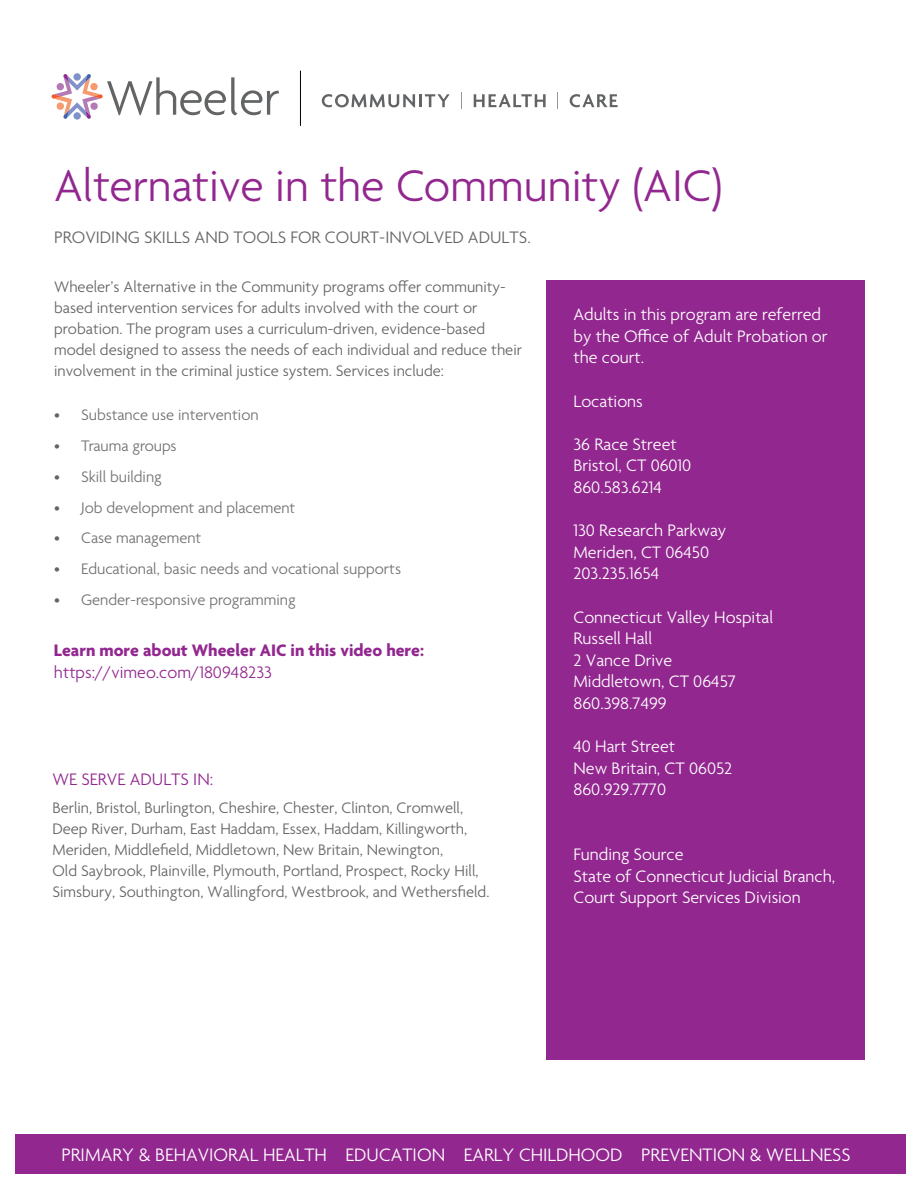
<style>
.page{position:relative;width:918px;height:1188px;background:#fff}
.page>*{position:absolute;margin:0;border:0;box-sizing:border-box;transform-origin:0 0}
.t1{font:300 48px "Agenda";color:#92278f}
.t2{font:300 19.5px "Agenda";color:#fff}
.t3{font:300 18px/21.6px "Agenda";color:#fff}
.t4{font:300 18px "Agenda";color:#636466}
.t5{font:300 18px "Agenda";color:#92278f}
.t6{font:700 18px "Agenda";color:#92278f}
.t7{font:300 16.5px/21px "Agenda";color:#636466}
.t8{font:300 16.5px "Agenda";color:#717073}
.s1{color:#636466}
</style>
<div class="page">
<div style="left:546px;top:280px;width:319px;height:780px;background:#92278f"></div>
<div style="left:15px;top:1134px;width:891px;height:40px;background:#92278f"></div>
<svg style="left:52px;top:74px;width:227px;height:46px"></svg>
<svg style="left:322px;top:94px;width:128px;height:13px"></svg>
<svg style="left:461px;top:93px;width:1px;height:16px"></svg>
<svg style="left:474px;top:94px;width:72px;height:13px"></svg>
<svg style="left:557px;top:93px;width:1px;height:16px"></svg>
<svg style="left:570px;top:94px;width:48px;height:13px"></svg>
<hr style="left:300px;top:71px;width:1px;height:55px;background:#000">
<h1 class="t1" style="left:54px;top:160px;width:670px">Alternative in the Community (AIC)</h1>
<p class="t4" style="left:54px;top:227px;width:478px">PROVIDING SKILLS AND TOOLS FOR COURT-INVOLVED ADULTS.</p>
<p class="t7" style="left:54px;top:277px;width:469px">Wheeler’s Alternative in the Community programs offer community&shy;based intervention services for adults involved with the court or probation. The program uses a curriculum-driven, evidence-based model designed to assess the needs of each individual and reduce their involvement in the criminal justice system. Services include:</p>
<p class="t8" style="left:54px;top:406px;width:206px"><span class="s1">•</span> Substance use intervention</p>
<p class="t8" style="left:54px;top:437px;width:124px"><span class="s1">•</span> Trauma groups</p>
<p class="t8" style="left:54px;top:468px;width:109px"><span class="s1">•</span> Skill building</p>
<p class="t8" style="left:54px;top:499px;width:243px"><span class="s1">•</span> Job development and placement</p>
<p class="t8" style="left:54px;top:529px;width:149px"><span class="s1">•</span> Case management</p>
<p class="t8" style="left:54px;top:560px;width:348px"><span class="s1">•</span> Educational, basic needs and vocational supports</p>
<p class="t8" style="left:54px;top:591px;width:243px"><span class="s1">•</span> Gender-responsive programming</p>
<p class="t6" style="left:54px;top:641px;width:372px">Learn more about Wheeler AIC in this video here:</p>
<p class="t5" style="left:54px;top:662px;width:220px">https://vimeo.com/180948233</p>
<p class="t5" style="left:52px;top:769px;width:162px">WE SERVE ADULTS IN:</p>
<p class="t7" style="left:52px;top:799px;width:438px">Berlin, Bristol, Burlington, Cheshire, Chester, Clinton, Cromwell, Deep River, Durham, East Haddam, Essex, Haddam, Killingworth, Meriden, Middlefield, Middletown, New Britain, Newington,<br>Old Saybrook, Plainville, Plymouth, Portland, Prospect, Rocky Hill, Simsbury, Southington, Wallingford, Westbrook, and Wethersfield.</p>
<p class="t3" style="left:573px;top:305px;width:256px">Adults in this program are referred by the Office of Adult Probation or the court.</p>
<p class="t3" style="left:573px;top:391px;width:71px">Locations</p>
<p class="t3" style="left:573px;top:434px;width:119px">36 Race Street<br>Bristol, CT 06010<br>860.583.6214</p>
<p class="t3" style="left:573px;top:521px;width:154px">130 Research Parkway<br>Meriden, CT 06450<br>203.235.1654</p>
<p class="t3" style="left:573px;top:607px;width:201px">Connecticut Valley Hospital<br>Russell Hall<br>2 Vance Drive<br>Middletown, CT 06457<br>860.398.7499</p>
<p class="t3" style="left:573px;top:737px;width:160px">40 Hart Street<br>New Britain, CT 06052<br>860.929.7770</p>
<p class="t3" style="left:573px;top:845px;width:263px">Funding Source<br>State of Connecticut Judicial Branch,<br>Court Support Services Division</p>
<p class="t2" style="left:61px;top:1145px;width:791px">PRIMARY &amp; BEHAVIORAL HEALTH EDUCATION EARLY CHILDHOOD PREVENTION &amp; WELLNESS</p>
</div>
